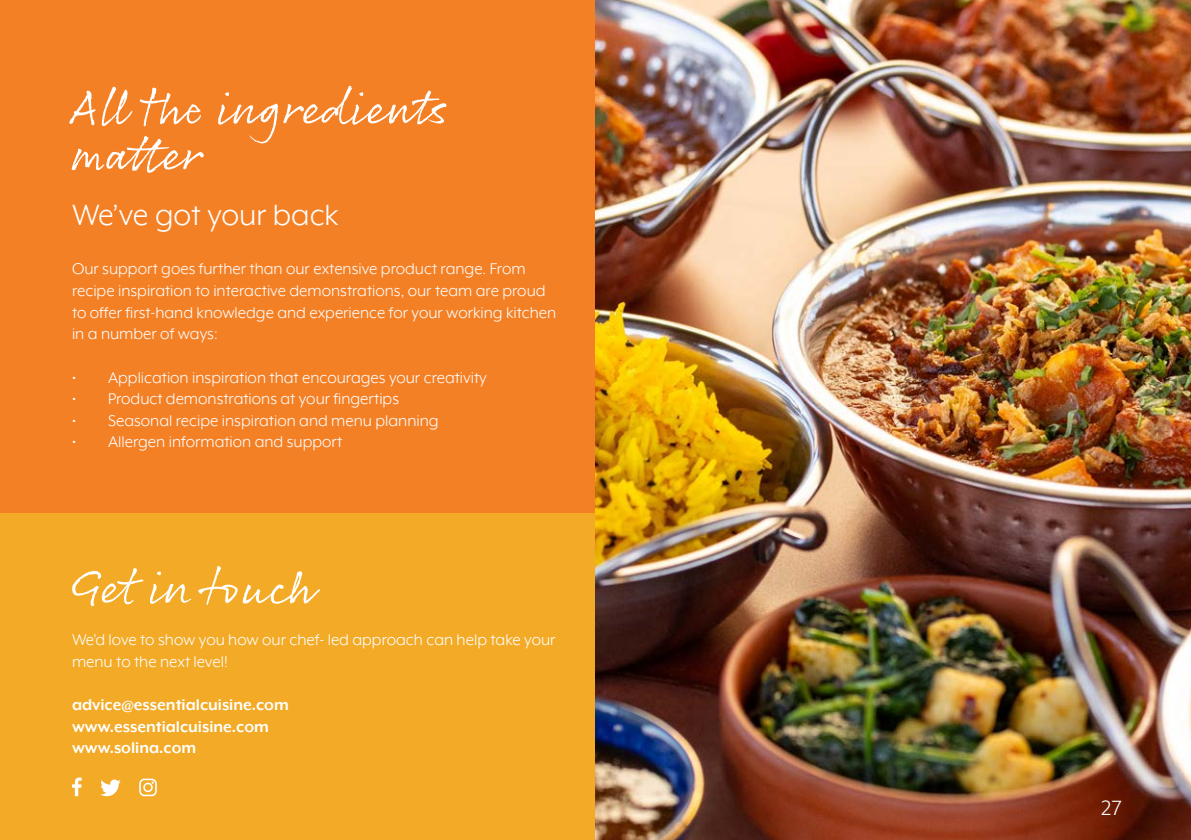
<style>
.page{position:relative;width:1191px;height:840px;background:#fff}
.page>*{position:absolute;margin:0;border:0;box-sizing:border-box;transform-origin:0 0}
.t1{font:50px/46px "Rollerscript W03 Rough";letter-spacing:-.01em;color:#fff}
.t2{font:34px "Mr Eaves XL Mod OT";color:#fff}
.t3{font:24px "Mr Eaves XL Mod OT";color:#fff}
.t4{font:18px/21.6px "Mr Eaves XL Mod OT";color:#fff}
.t5{font:700 18px "Mr Eaves XL Mod OT";color:#fff}
</style>
<div class="page">
<div style="left:0;top:0;width:595px;height:513px;background:#f48026"></div>
<div style="left:0;top:513px;width:595px;height:326px;background:#f3aa26"></div>
<svg style="left:72px;top:777px;width:10px;height:18px"></svg>
<svg style="left:100px;top:779px;width:21px;height:16px"></svg>
<svg style="left:139px;top:778px;width:18px;height:17px"></svg>
<img style="left:595px;top:0;width:596px;height:839px">
<p class="t1" style="left:72px;top:82px;width:376px">All the ingredients matter</p>
<p class="t2" style="left:72px;top:196px;width:268px">We’ve got your back</p>
<p class="t4" style="left:72px;top:258px;width:486px">Our support goes further than our extensive product range. From recipe inspiration to interactive demonstrations, our team are proud to offer first-hand knowledge and experience for your working kitchen in a number of ways:</p>
<p class="t4" style="left:72px;top:366px;width:416px">• Application inspiration that encourages your creativity</p>
<p class="t4" style="left:72px;top:387px;width:329px">• Product demonstrations at your fingertips</p>
<p class="t4" style="left:72px;top:409px;width:368px">• Seasonal recipe inspiration and menu planning</p>
<p class="t4" style="left:72px;top:431px;width:272px">• Allergen information and support</p>
<p class="t1" style="left:72px;top:561px;width:249px">Get in touch</p>
<p class="t4" style="left:72px;top:628px;width:485px">We’d love to show you how our chef- led approach can help take your menu to the next level!</p>
<p class="t5" style="left:72px;top:694px;width:218px">advice@essentialcuisine.com</p>
<p class="t5" style="left:72px;top:715px;width:198px">www.essentialcuisine.com</p>
<p class="t5" style="left:72px;top:737px;width:126px">www.solina.com</p>
<h3 class="t3" style="left:1101px;top:793px;width:22px">27</h3>
</div>
